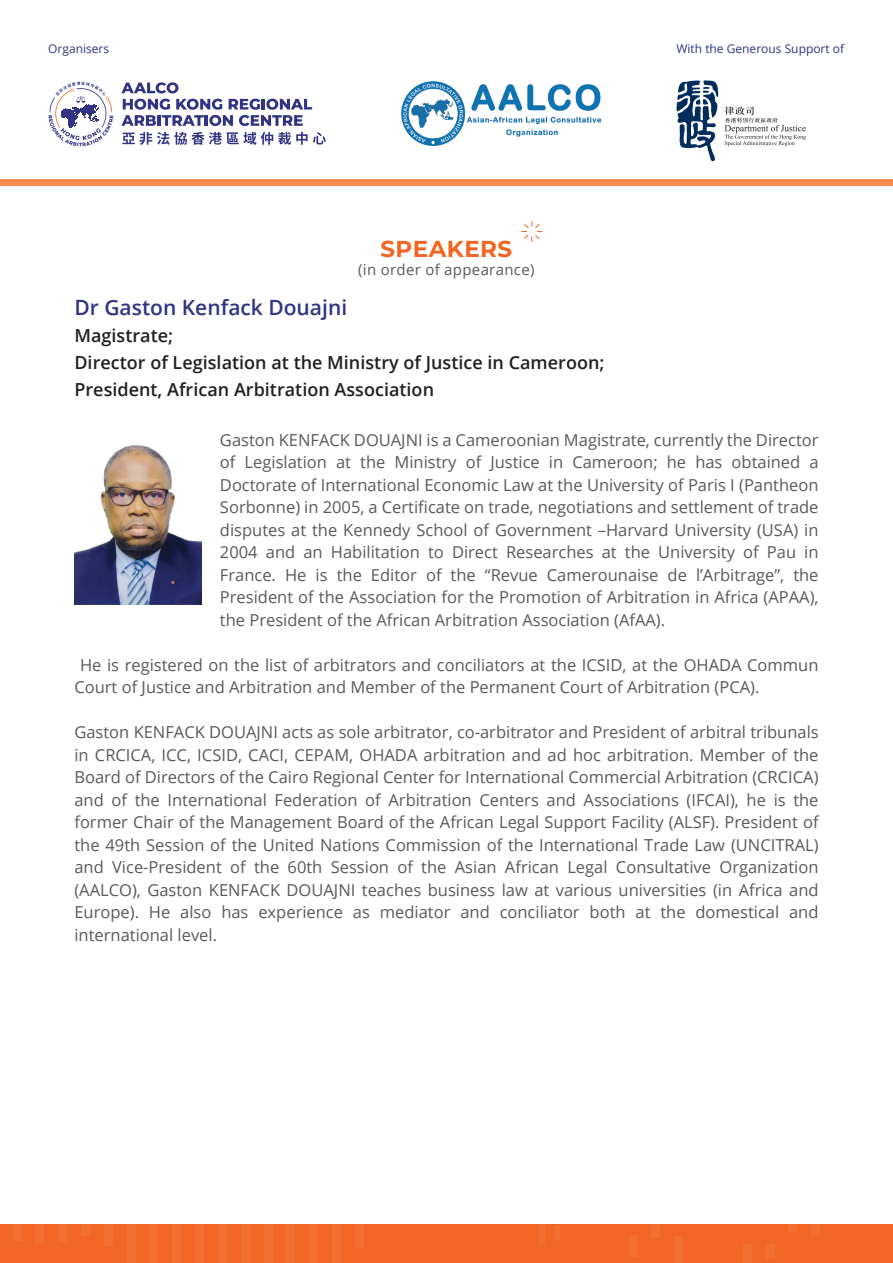
<style>
.page{position:relative;width:893px;height:1263px;background:#fff}
.page>*{position:absolute;margin:0;border:0;box-sizing:border-box;transform-origin:0 0}
.t1{font:700 22.95px "Montserrat";letter-spacing:.02em;color:#f26522}
.t2{font:600 21px "Open Sans";color:#303483}
.t3{font:600 18px/27px "Open Sans";color:#231f20}
.t4{font:16.5px/22.5px "Open Sans";color:#58595b;text-align:justify}
.t5{font:15px "Open Sans";letter-spacing:.02em;color:#58595b}
.t6{font:12px "Open Sans";color:#303483}
</style>
<div class="page">
<div style="left:0;top:1224px;width:893px;height:39px;background:#f26522"></div>
<div style="left:13px;top:1067px;width:8px;height:174px;background:#fff"></div>
<div style="left:36px;top:1038px;width:8px;height:206px;background:#fff"></div>
<div style="left:59px;top:1041px;width:8px;height:201px;background:#fff"></div>
<div style="left:81px;top:1032px;width:9px;height:204px;background:#fff"></div>
<div style="left:104px;top:1032px;width:8px;height:213px;background:#fff"></div>
<svg style="left:127px;top:1224px;width:8px;height:39px"></svg>
<svg style="left:150px;top:1224px;width:8px;height:39px"></svg>
<svg style="left:173px;top:1224px;width:8px;height:39px"></svg>
<svg style="left:195px;top:1224px;width:9px;height:39px"></svg>
<svg style="left:218px;top:1224px;width:8px;height:39px"></svg>
<svg style="left:241px;top:1224px;width:8px;height:39px"></svg>
<svg style="left:264px;top:1224px;width:8px;height:39px"></svg>
<svg style="left:287px;top:1224px;width:8px;height:39px"></svg>
<svg style="left:310px;top:1224px;width:8px;height:39px"></svg>
<svg style="left:332px;top:1224px;width:9px;height:39px"></svg>
<svg style="left:355px;top:1224px;width:8px;height:24px"></svg>
<svg style="left:539px;top:1224px;width:6px;height:21px"></svg>
<div style="left:629px;top:1236px;width:8px;height:21px;background:#f26f30"></div>
<div style="left:652px;top:938px;width:8px;height:300px;background:#fff"></div>
<div style="left:675px;top:1236px;width:8px;height:27px;background:#f26f30"></div>
<div style="left:743px;top:1244px;width:8px;height:19px;background:#f26f30"></div>
<div style="left:555px;top:1225px;width:5px;height:15px;background:#f26f30"></div>
<div style="left:766px;top:1244px;width:8px;height:14px;background:#f26f30"></div>
<svg style="left:789px;top:1224px;width:8px;height:8px"></svg>
<svg style="left:812px;top:1224px;width:8px;height:11px"></svg>
<div style="left:0;top:179px;width:893px;height:7px;background:#f68a50"></div>
<img style="left:402px;top:82px;width:199px;height:64px">
<svg style="left:121px;top:82px;width:57px;height:11px"></svg>
<svg style="left:121px;top:99px;width:191px;height:27px"></svg>
<svg style="left:122px;top:132px;width:204px;height:13px"></svg>
<svg style="left:48px;top:82px;width:65px;height:64px"></svg>
<svg style="left:676px;top:80px;width:42px;height:81px"></svg>
<svg style="left:725px;top:106px;width:81px;height:40px"></svg>
<img style="left:74px;top:445px;width:128px;height:159px">
<svg style="left:521px;top:221px;width:21px;height:21px"></svg>
<p class="t6" style="left:48px;top:40px;width:62px">Organisers</p>
<p class="t6" style="left:676px;top:40px;width:169px">With the Generous Support of</p>
<h1 class="t1" style="left:380px;top:232px;width:133px">SPEAKERS</h1>
<p class="t5" style="left:358px;top:259px;width:178px">(in order of appearance)</p>
<p class="t2" style="left:74px;top:293px;width:274px">Dr Gaston Kenfack Douajni</p>
<p class="t3" style="left:74px;top:322px;width:532px">Magistrate;<br>Director of Legislation at the Ministry of Justice in Cameroon;<br>President, African Arbitration Association</p>
<p class="t4" style="left:220px;top:428px;width:600px">Gaston KENFACK DOUAJNI is a Cameroonian Magistrate, currently the Director of Legislation at the Ministry of Justice in Cameroon; he has obtained a Doctorate of International Economic Law at the University of Paris I (Pantheon Sorbonne) in 2005, a Certificate on trade, negotiations and settlement of trade disputes at the Kennedy School of Government –Harvard University (USA) in 2004 and an Habilitation to Direct Researches at the University of Pau in France. He is the Editor of the “Revue Camerounaise de l’Arbitrage”, the President of the Association for the Promotion of Arbitration in Africa (APAA), the President of the African Arbitration Association (AfAA).</p>
<p class="t4" style="left:74px;top:653px;width:746px;text-indent:6px">He is registered on the list of arbitrators and conciliators at the ICSID, at the OHADA Commun<br>Court of Justice and Arbitration and Member of the Permanent Court of Arbitration (PCA).</p>
<p class="t4" style="left:74px;top:721px;width:746px">Gaston KENFACK DOUAJNI acts as sole arbitrator, co-arbitrator and President of arbitral tribunals in CRCICA, ICC, ICSID, CACI, CEPAM, OHADA arbitration and ad hoc arbitration. Member of the Board of Directors of the Cairo Regional Center for International Commercial Arbitration (CRCICA) and of the International Federation of Arbitration Centers and Associations (IFCAI), he is the former Chair of the Management Board of the African Legal Support Facility (ALSF). President of the 49th Session of the United Nations Commission of the International Trade Law (UNCITRAL) and Vice-President of the 60th Session of the Asian African Legal Consultative Organization (AALCO), Gaston KENFACK DOUAJNI teaches business law at various universities (in Africa and Europe). He also has experience as mediator and conciliator both at the domestical and international level.</p>
</div>
